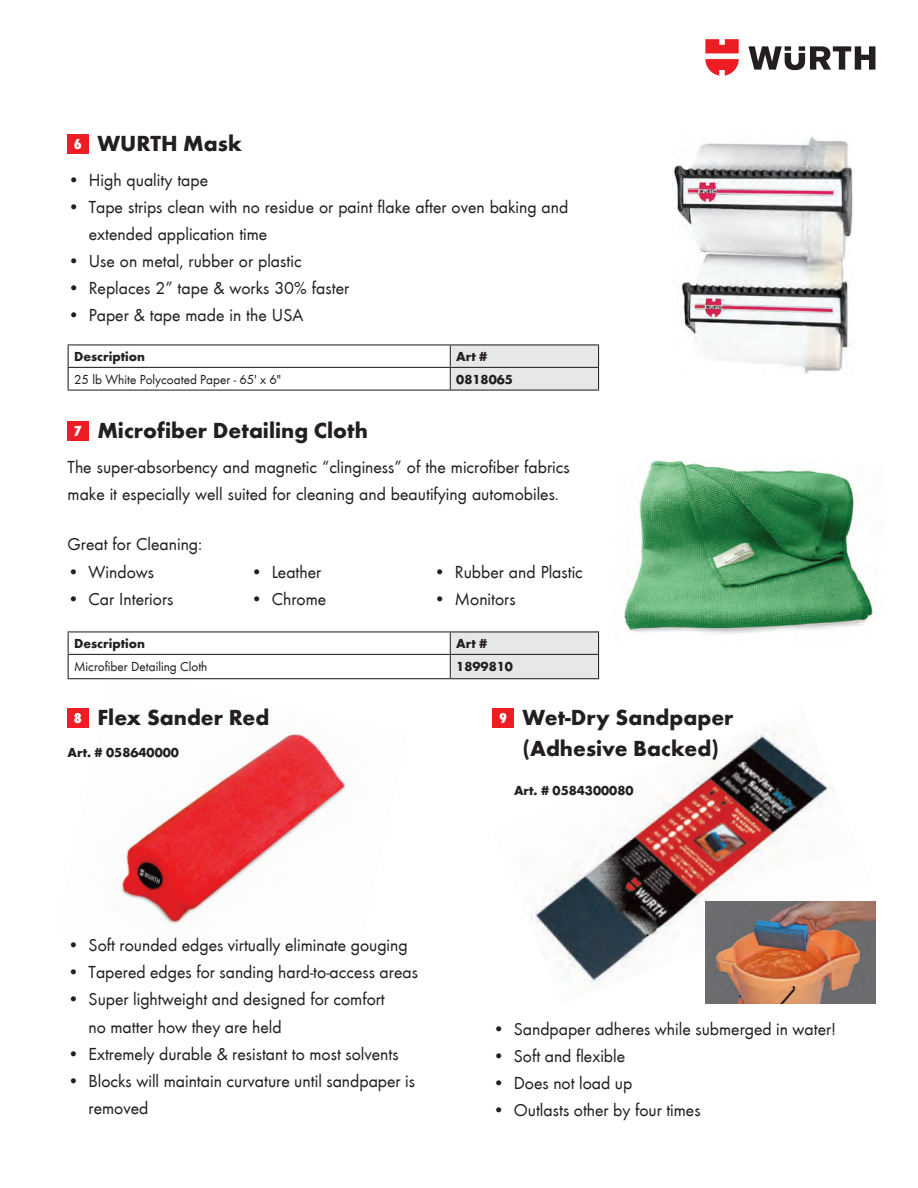
<style>
.page{position:relative;width:918px;height:1188px;background:#fff}
.page>*{position:absolute;margin:0;border:0;box-sizing:border-box;transform-origin:0 0}
.t1{font:700 22.5px/30.8px "Wuerth";color:#231f20}
.t2{font:18px/27px "Wuerth";color:#231f20}
.t3{font:800 condensed 15px "Wuerth";color:#fff}
.t4{font:700 13.5px "Wuerth";color:#231f20}
.t5{font:13.5px "Wuerth";color:#231f20}
</style>
<div class="page">
<svg style="left:748px;top:46px;width:127px;height:24px"></svg>
<svg style="left:705px;top:39px;width:34px;height:37px"></svg>
<img style="left:67px;top:670px;width:341px;height:255px">
<img style="left:493px;top:727px;width:379px;height:261px">
<img style="left:672px;top:136px;width:181px;height:238px">
<div style="left:68px;top:134px;width:21px;height:19px;background:#ee1d23"></div>
<div style="left:68px;top:421px;width:21px;height:19px;background:#ee1d23"></div>
<div style="left:68px;top:708px;width:21px;height:19px;background:#ee1d23"></div>
<div style="left:493px;top:708px;width:21px;height:19px;background:#ee1d23"></div>
<img style="left:624px;top:460px;width:252px;height:174px">
<hr style="left:68px;top:367px;width:382px;height:1px;background:#231f20">
<hr style="left:68px;top:344px;width:382px;height:1px;background:#231f20">
<hr style="left:450px;top:344px;width:149px;height:1px;background:#231f20">
<svg style="left:68px;top:345px;width:1px;height:45px"></svg>
<svg style="left:450px;top:345px;width:149px;height:45px;background:#dbdcde"></svg>
<hr style="left:68px;top:390px;width:382px;height:1px;background:#231f20">
<hr style="left:450px;top:390px;width:149px;height:1px;background:#231f20">
<hr style="left:68px;top:631px;width:382px;height:1px;background:#231f20">
<hr style="left:450px;top:631px;width:149px;height:1px;background:#231f20">
<hr style="left:68px;top:654px;width:382px;height:1px;background:#231f20">
<svg style="left:68px;top:632px;width:1px;height:46px"></svg>
<svg style="left:450px;top:632px;width:149px;height:46px;background:#dddee0"></svg>
<hr style="left:68px;top:678px;width:382px;height:1px;background:#231f20">
<hr style="left:450px;top:678px;width:149px;height:1px;background:#231f20">
<img style="left:705px;top:902px;width:170px;height:102px">
<p class="t3" style="left:74px;top:133px;width:9px">6</p>
<p class="t1" style="left:97px;top:127px;width:146px">WURTH Mask</p>
<p class="t2" style="left:68px;top:166px;width:142px">• High quality tape</p>
<p class="t2" style="left:89px;top:193px;width:481px;text-indent:-21px">• Tape strips clean with no residue or paint flake after oven baking and extended application time</p>
<p class="t2" style="left:68px;top:247px;width:235px">• Use on metal, rubber or plastic</p>
<p class="t2" style="left:68px;top:274px;width:283px">• Replaces 2” tape &amp; works 30% faster</p>
<p class="t2" style="left:68px;top:301px;width:237px">• Paper &amp; tape made in the USA</p>
<p class="t4" style="left:74px;top:347px;width:72px">Description</p>
<p class="t4" style="left:456px;top:347px;width:33px">Art #</p>
<p class="t5" style="left:74px;top:370px;width:208px">25 lb White Polycoated Paper - 65' x 6"</p>
<p class="t4" style="left:456px;top:370px;width:58px">0818065</p>
<p class="t3" style="left:74px;top:420px;width:9px">7</p>
<p class="t1" style="left:97px;top:414px;width:272px">Microfiber Detailing Cloth</p>
<p class="t2" style="left:68px;top:453px;width:504px">The super-absorbency and magnetic “clinginess” of the microfiber fabrics make it especially well suited for cleaning and beautifying automobiles.</p>
<p class="t2" style="left:68px;top:529px;width:136px">Great for Cleaning:</p>
<p class="t2" style="left:68px;top:558px;width:88px">• Windows</p>
<p class="t2" style="left:68px;top:585px;width:107px">• Car Interiors</p>
<p class="t2" style="left:251px;top:558px;width:72px">• Leather</p>
<p class="t2" style="left:251px;top:585px;width:77px">• Chrome</p>
<p class="t2" style="left:434px;top:558px;width:151px">• Rubber and Plastic</p>
<p class="t2" style="left:434px;top:585px;width:83px">• Monitors</p>
<p class="t4" style="left:74px;top:634px;width:72px">Description</p>
<p class="t4" style="left:456px;top:634px;width:33px">Art #</p>
<p class="t5" style="left:74px;top:657px;width:135px">Microfiber Detailing Cloth</p>
<p class="t4" style="left:456px;top:657px;width:58px">1899810</p>
<p class="t1" style="left:97px;top:701px;width:174px">Flex Sander Red</p>
<p class="t1" style="left:523px;top:701px;width:212px">Wet-Dry Sandpaper (Adhesive Backed)</p>
<p class="t3" style="left:74px;top:707px;width:9px">8</p>
<p class="t3" style="left:499px;top:707px;width:9px">9</p>
<p class="t4" style="left:68px;top:742px;width:113px">Art. # 058640000</p>
<p class="t2" style="left:68px;top:931px;width:342px">• Soft rounded edges virtually eliminate gouging</p>
<p class="t2" style="left:68px;top:958px;width:352px">• Tapered edges for sanding hard-to-access areas</p>
<p class="t2" style="left:89px;top:985px;width:298px;text-indent:-21px">• Super lightweight and designed for comfort no matter how they are held</p>
<p class="t2" style="left:68px;top:1039px;width:333px">• Extremely durable &amp; resistant to most solvents</p>
<p class="t2" style="left:89px;top:1066px;width:328px;text-indent:-21px">• Blocks will maintain curvature until sandpaper is removed</p>
<p class="t4" style="left:514px;top:780px;width:121px">Art. # 0584300080</p>
<p class="t2" style="left:493px;top:1014px;width:345px">• Sandpaper adheres while submerged in water!</p>
<p class="t2" style="left:493px;top:1041px;width:134px">• Soft and flexible</p>
<p class="t2" style="left:493px;top:1068px;width:141px">• Does not load up</p>
<p class="t2" style="left:493px;top:1095px;width:209px">• Outlasts other by four times</p>
</div>
